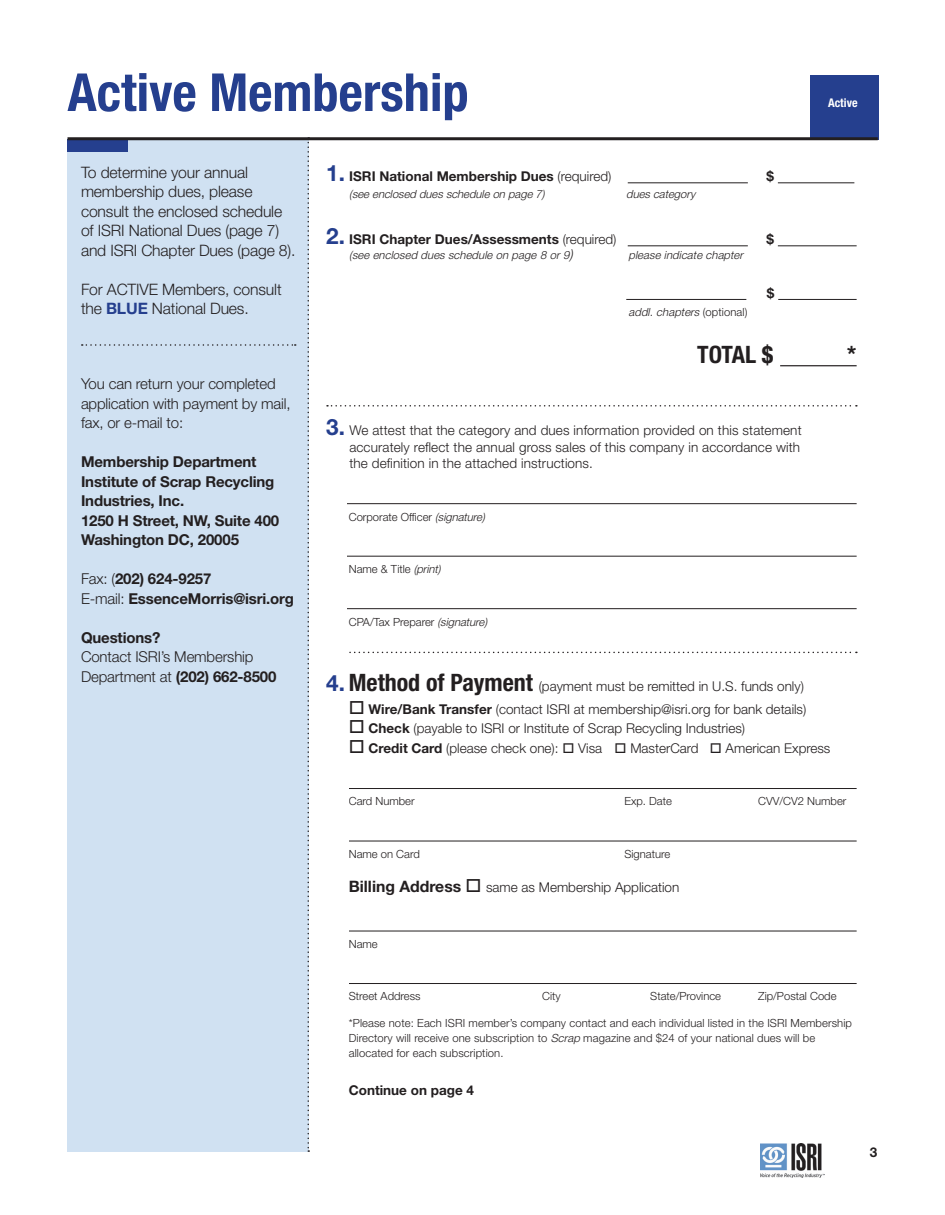
<style>
.page{position:relative;width:945px;height:1215px;background:#fff}
.page>*{position:absolute;margin:0;border:0;box-sizing:border-box;transform-origin:0 0}
.H1__SM{font:700 condensed 52.5px "Helvetica Neue LT Std";color:#253f8e}
.Copy__9__bold{font:700 condensed 24px "Helvetica Neue LT Std";letter-spacing:-.01em;color:#231f20}
.Copy__9__bold-2{font:700 24px "Helvetica Neue LT Std";color:#231f20}
.Copy__10_5pt{font:300 15.75px/19.5px "Helvetica Neue LT Std";letter-spacing:-.01em;color:#231f20}
.Copy__10_5pt-2{font:700 15px/19.5px "Helvetica Neue LT Std";letter-spacing:-.01em;color:#231f20}
.Copy__10_5pt-3{font:300 15px/19.5px "Helvetica Neue LT Std";letter-spacing:-.01em;color:#231f20}
.Copy__9pt{font:300 13.5px/16.5px "Helvetica Neue LT Std";color:#231f20;text-align:justify}
.Copy__9__bold-3{font:700 13.5px "Helvetica Neue LT Std";color:#231f20}
.H2__19pt{font:300 13.5px "Helvetica Neue LT Std";color:#231f20}
.Copy_Lines{font:300 13.5px "Helvetica Neue LT Std";color:#231f20}
.Copy__9pt-2{font:700 13.5px "Helvetica Neue LT Std";color:#231f20}
.H2__19pt-2{font:700 condensed 12px "Helvetica Neue LT Std";color:#fff}
.Copy__7_5pt{font:300 11.25px/15px "Helvetica Neue LT Std";letter-spacing:.01em;color:#231f20}
.Copy_Lines-2{font:300 11.25px "Helvetica Neue LT Std";color:#231f20}
.Copy__9__bold-4{font:italic 300 11.25px "Helvetica Neue LT Std";color:#231f20}
.s1{font-weight:700;color:#253f8e}
.s2{font-weight:300}
.s3{font-weight:700}
.s4{font-size:22.5px;color:#253f8e}
.s5{font-size:13.5px}
.s6{font-style:normal}
.s7{font-weight:700;font-size:22.5px;color:#253f8e}
.s8{font-style:italic}
.s9{font-weight:700;font-stretch:condensed;font-size:24px}
.s10{font-weight:700;font-size:15.75px}
</style>
<div class="page">
<div style="left:810px;top:75px;width:68px;height:64px;background:#253f8e"></div>
<div style="left:68px;top:140px;width:241px;height:1012px;background:#d0e1f2"></div>
<svg style="left:82px;top:344px;width:214px;height:2px"></svg>
<svg style="left:308px;top:140px;width:1px;height:1012px"></svg>
<img style="left:760px;top:1143px;width:64px;height:35px">
<hr style="left:628px;top:182px;width:120px;height:1px;background:#231f20">
<hr style="left:778px;top:182px;width:76px;height:1px;background:#231f20">
<hr style="left:628px;top:245px;width:120px;height:1px;background:#231f20">
<hr style="left:778px;top:245px;width:79px;height:1px;background:#231f20">
<hr style="left:626px;top:299px;width:120px;height:1px;background:#231f20">
<hr style="left:778px;top:299px;width:79px;height:1px;background:#231f20">
<hr style="left:780px;top:365px;width:77px;height:1px;background:#231f20">
<svg style="left:327px;top:405px;width:530px;height:2px"></svg>
<hr style="left:326px;top:503px;width:531px;height:1px;background:#231f20">
<hr style="left:326px;top:556px;width:531px;height:1px;background:#231f20">
<hr style="left:326px;top:608px;width:531px;height:1px;background:#231f20">
<svg style="left:349px;top:652px;width:508px;height:1px"></svg>
<hr style="left:326px;top:788px;width:531px;height:1px;background:#231f20">
<hr style="left:326px;top:841px;width:531px;height:1px;background:#231f20">
<hr style="left:326px;top:931px;width:531px;height:1px;background:#231f20">
<hr style="left:326px;top:983px;width:531px;height:1px;background:#231f20">
<div style="left:326px;top:504px;width:20px;height:155px;background:#fff"></div>
<div style="left:326px;top:760px;width:22px;height:233px;background:#fff"></div>
<div style="left:68px;top:139px;width:60px;height:13px;background:#253f8e"></div>
<hr style="left:68px;top:137px;width:810px;height:3px;background:#231f20">
<p class="H1__SM" style="left:68px;top:61px;width:403px">Active Membership</p>
<p class="H2__19pt-2" style="left:828px;top:96px;width:31px">Active</p>
<p class="Copy__10_5pt" style="left:81px;top:162px;width:216px">To determine your annual membership dues, please consult the enclosed schedule of ISRI National Dues (page 7) and ISRI Chapter Dues (page 8).</p>
<p class="Copy__10_5pt" style="left:81px;top:279px;width:202px">For ACTIVE Members, consult the <span class="s1">BLUE</span> National Dues.</p>
<p class="Copy__10_5pt-3" style="left:81px;top:374px;width:211px">You can return your completed application with payment by mail, fax, or e-mail to:</p>
<p class="Copy__10_5pt-2" style="left:81px;top:452px;width:177px">Membership Department</p>
<p class="Copy__10_5pt-2" style="left:81px;top:471px;width:195px">Institute of Scrap Recycling<br>Industries, Inc.</p>
<p class="Copy__10_5pt-2" style="left:81px;top:510px;width:200px">1250 H Street, NW, Suite 400</p>
<p class="Copy__10_5pt-2" style="left:81px;top:530px;width:160px">Washington DC, 20005</p>
<p class="Copy__10_5pt-2" style="left:81px;top:569px;width:132px"><span class="s2">Fax: (</span>202) 624-9257</p>
<p class="Copy__10_5pt-2" style="left:81px;top:588px;width:215px"><span class="s2">E-mail:</span> EssenceMorris@isri.org</p>
<p class="Copy__10_5pt-2" style="left:81px;top:627px;width:81px">Questions?</p>
<p class="Copy__10_5pt-3" style="left:81px;top:647px;width:197px">Contact ISRI’s Membership<br>Department at <span class="s3">(202) 662-8500</span></p>
<p class="Copy__9__bold-3" style="left:326px;top:168px;width:287px"><span class="s4">1.</span> ISRI National Membership Dues <span class="s2">(required)</span></p>
<p class="Copy__9__bold-3" style="left:767px;top:168px;width:9px">$</p>
<p class="Copy__9__bold-4" style="left:349px;top:187px;width:197px">(see enclosed dues schedule on page 7)</p>
<p class="Copy__9__bold-4" style="left:626px;top:187px;width:70px">dues category</p>
<p class="Copy__9__bold-3" style="left:326px;top:231px;width:292px"><span class="s4">2.</span> ISRI Chapter Dues/Assessments <span class="s2">(required)</span></p>
<p class="Copy__9__bold-3" style="left:767px;top:231px;width:9px">$</p>
<p class="Copy__9__bold-4" style="left:349px;top:248px;width:225px">(see enclosed dues schedule on page 8 or9<span class="s5">)</span></p>
<p class="Copy__9__bold-4" style="left:629px;top:248px;width:119px">please indicate chapter</p>
<p class="Copy__9__bold-3" style="left:767px;top:285px;width:9px">$</p>
<p class="Copy__9__bold-4" style="left:629px;top:305px;width:120px">addl.chapters <span class="s6">( o p t i o n a l )</span></p>
<p class="Copy__9__bold" style="left:697px;top:340px;width:78px">TOTAL $</p>
<p class="Copy__9__bold-2" style="left:847px;top:340px;width:11px">*</p>
<p class="Copy__9pt" style="left:349px;top:422px;width:454px;text-indent:-23px"><span class="s7">3.</span> We attest that the category and dues information provided on this statement accurately reflect the annual gross sales of this company in accordance with the definition in the attached instructions.</p>
<p class="Copy_Lines-2" style="left:349px;top:510px;width:138px">Corporate Officer <span class="s8">(signature)</span></p>
<p class="Copy_Lines-2" style="left:349px;top:562px;width:94px">Name &amp; Title <span class="s8">(print)</span></p>
<p class="Copy_Lines-2" style="left:349px;top:615px;width:140px">CPA/Tax Preparer <span class="s8">(signature)</span></p>
<p class="H2__19pt" style="left:326px;top:678px;width:479px"><span class="s7">4.</span> <span class="s9">Method of Payment</span> (payment must be remitted in U.S. funds only)</p>
<p class="Copy__9pt" style="left:349px;top:701px;width:459px">□ <span class="s3">Wire/Bank Transfer</span> (contact ISRI at membership@isri.org for bank details)</p>
<p class="Copy__9pt" style="left:349px;top:720px;width:398px">□ <span class="s3">Check</span> (payable to ISRI or Institute of Scrap Recycling Industries)</p>
<p class="Copy__9pt" style="left:349px;top:740px;width:483px">□ <span class="s3">Credit Card</span> (please check one): □ Visa □ MasterCard □ American Express</p>
<p class="Copy_Lines-2" style="left:349px;top:795px;width:67px">Card Number</p>
<p class="Copy_Lines-2" style="left:624px;top:795px;width:49px">Exp. Date</p>
<p class="Copy_Lines-2" style="left:758px;top:795px;width:90px">CVV/CV2 Number</p>
<p class="Copy_Lines-2" style="left:349px;top:847px;width:73px">Name on Card</p>
<p class="Copy_Lines-2" style="left:624px;top:847px;width:47px">Signature</p>
<p class="Copy_Lines" style="left:349px;top:879px;width:332px"><span class="s10">Billing Address</span> □ same as Membership Application</p>
<p class="Copy_Lines-2" style="left:349px;top:937px;width:30px">Name</p>
<p class="Copy_Lines-2" style="left:349px;top:990px;width:73px">Street Address</p>
<p class="Copy_Lines-2" style="left:542px;top:990px;width:20px">City</p>
<p class="Copy_Lines-2" style="left:650px;top:990px;width:72px">State/Province</p>
<p class="Copy_Lines-2" style="left:758px;top:990px;width:80px">Zip/Postal Code</p>
<p class="Copy__7_5pt" style="left:349px;top:1016px;width:505px">*Please note: Each ISRI member’s company contact and each individual listed in the ISRI Membership<br>Directory will receive one subscription to <span class="s8">Scrap</span> magazine and $24 of your national dues will be allocated for each subscription.</p>
<p class="Copy__9pt-2" style="left:349px;top:1082px;width:127px">Continue on page 4</p>
<p class="Copy__9pt-2" style="left:870px;top:1144px;width:9px">3</p>
</div>
